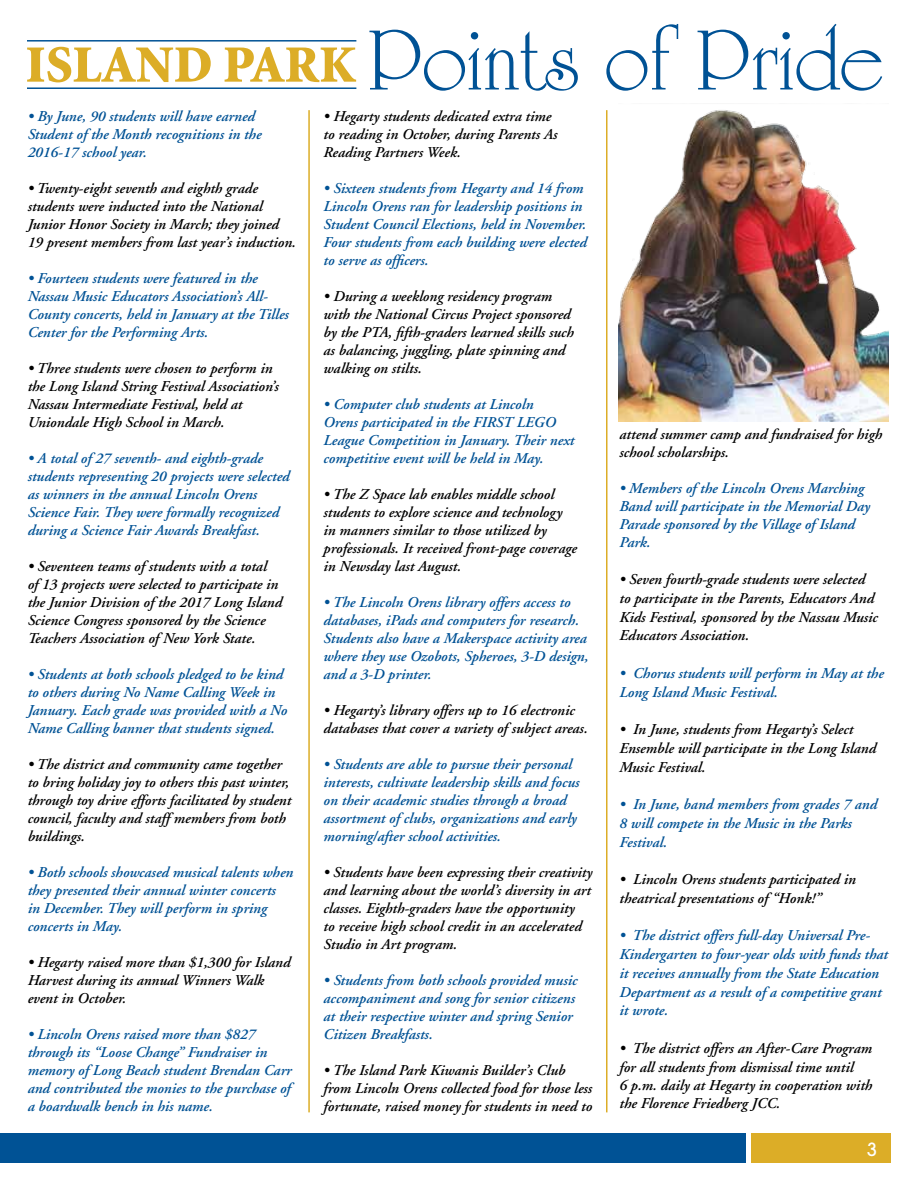
<style>
.page{position:relative;width:918px;height:1188px;background:#fff}
.page>*{position:absolute;margin:0;border:0;box-sizing:border-box;transform-origin:0 0}
.t1{font:91.65px "University Roman";color:#005295}
.t2{font:500 18px "Avant Garde";color:#fff}
.t3{font:italic 600 15px/18px "Adobe Garamond";color:#005295}
.t4{font:italic 600 15px/18px "Adobe Garamond";color:#000}
.s1{font-family:"Minion Std";font-weight:900;font-size:52.5px;color:#dcad27}
</style>
<div class="page">
<div style="left:752px;top:1134px;width:139px;height:29px;background:#dcad27"></div>
<div style="left:0;top:1134px;width:745px;height:29px;background:#005295"></div>
<hr style="left:27px;top:40px;width:329px;height:2px;background:#005295">
<hr style="left:27px;top:87px;width:329px;height:2px;background:#005295">
<img style="left:619px;top:110px;width:270px;height:311px">
<hr style="left:308px;top:110px;width:2px;height:1002px;background:#dcad27">
<hr style="left:606px;top:110px;width:2px;height:1002px;background:#dcad27">
<h1 class="t1" style="left:26px;top:7px;width:861px"><span class="s1">ISLAND PARK</span> Points of Pride</h1>
<p class="t3" style="left:27px;top:108px;width:235px">• By June, 90 students will have earned<br>Student of the Month recognitions in the<br>2016-17 school year.</p>
<p class="t4" style="left:27px;top:180px;width:270px">• Twenty-eight seventh and eighth grade students were inducted into the National Junior Honor Society in March; they joined 19 present members from last year’s induction.</p>
<p class="t3" style="left:27px;top:270px;width:263px">• Fourteen students were featured in the Nassau Music Educators Association’s All-County concerts, held in January at the Tilles Center for the Performing Arts.</p>
<p class="t4" style="left:27px;top:360px;width:253px">• Three students were chosen to perform in the Long Island String Festival Association’s Nassau Intermediate Festival, held at Uniondale High School in March.</p>
<p class="t3" style="left:27px;top:450px;width:264px">• A total of 27 seventh- and eighth-grade students representing 20 projects were selected as winners in the annual Lincoln Orens Science Fair. They were formally recognized during a Science Fair Awards Breakfast.</p>
<p class="t4" style="left:27px;top:558px;width:256px">• Seventeen teams of students with a total<br>of 13 projects were selected to participate in the Junior Division of the 2017 Long Island Science Congress sponsored by the Science Teachers Association of New York State.</p>
<p class="t3" style="left:27px;top:666px;width:261px">• Students at both schools pledged to be kind to others during No Name Calling Week in January. Each grade was provided with a No Name Calling banner that students signed.</p>
<p class="t4" style="left:27px;top:756px;width:265px">• The district and community came together to bring holiday joy to others this past winter, through toy drive efforts facilitated by student council, faculty and staff members from both buildings.</p>
<p class="t3" style="left:27px;top:864px;width:267px">• Both schools showcased musical talents when they presented their annual winter concerts<br>in December. They will perform in spring concerts in May.</p>
<p class="t4" style="left:27px;top:954px;width:264px">• Hegarty raised more than $1,300 for Island<br>Harvest during its annual Winners Walk event in October.</p>
<p class="t3" style="left:27px;top:1026px;width:266px">• Lincoln Orens raised more than $827 through its “Loose Change” Fundraiser in memory of Long Beach student Brendan Carr and contributed the monies to the purchase of a boardwalk bench in his name.</p>
<p class="t4" style="left:323px;top:108px;width:235px">• Hegarty students dedicated extra time to reading in October, during Parents As<br>Reading Partners Week.</p>
<p class="t3" style="left:323px;top:180px;width:265px">• Sixteen students from Hegarty and 14 from Lincoln Orens ran for leadership positions in Student Council Elections, held in November.<br>Four students from each building were elected to serve as officers.</p>
<p class="t4" style="left:323px;top:288px;width:252px">• During a weeklong residency program with the National Circus Project sponsored by the PTA, fifth-graders learned skills such as balancing, juggling, plate spinning and walking on stilts.</p>
<p class="t3" style="left:323px;top:396px;width:252px">• Computer club students at Lincoln<br>Orens participated in the FIRST LEGO League Competition in January. Their next competitive event will be held in May.</p>
<p class="t4" style="left:323px;top:486px;width:255px">• The Z Space lab enables middle school students to explore science and technology in manners similar to those utilized by professionals. It received front-page coverage in Newsday last August.</p>
<p class="t3" style="left:323px;top:594px;width:266px">• The Lincoln Orens library offers access to databases, iPads and computers for research.<br>Students also have a Makerspace activity area where they use Ozobots, Spheroes, 3-D design, and a 3-D printer.</p>
<p class="t4" style="left:323px;top:702px;width:266px">• Hegarty’s library offers up to 16 electronic databases that cover a variety of subject areas.</p>
<p class="t3" style="left:323px;top:756px;width:258px">• Students are able to pursue their personal interests, cultivate leadership skills and focus on their academic studies through a broad assortment of clubs, organizations and early morning/after school activities.</p>
<p class="t4" style="left:323px;top:864px;width:270px">• Students have been expressing their creativity and learning about the world’s diversity in art classes. Eighth-graders have the opportunity<br>to receive high school credit in an accelerated Studio in Art program.</p>
<p class="t3" style="left:323px;top:972px;width:255px">• Students from both schools provided music accompaniment and song for senior citizens at their respective winter and spring Senior Citizen Breakfasts.</p>
<p class="t4" style="left:323px;top:1062px;width:270px">• The Island Park Kiwanis Builder’s Club from Lincoln Orens collected food for those less fortunate, raised money for students in need to</p>
<p class="t4" style="left:619px;top:425px;width:264px">attend summer camp and fundraised for high school scholarships.</p>
<p class="t3" style="left:619px;top:479px;width:252px">• Members of the Lincoln Orens Marching<br>Band will participate in the Memorial Day<br>Parade sponsored by the Village of Island<br>Park.</p>
<p class="t4" style="left:619px;top:570px;width:260px;line-height:18.8px">• Seven fourth-grade students were selected to participate in the Parents, Educators And Kids Festival, sponsored by the Nassau Music Educators Association.</p>
<p class="t3" style="left:619px;top:664px;width:266px;line-height:18.8px">• Chorus students will perform in May at the<br>Long Island Music Festival.</p>
<p class="t4" style="left:619px;top:720px;width:258px;line-height:18.8px">• In June, students from Hegarty’s Select<br>Ensemble will participate in the Long Island<br>Music Festival.</p>
<p class="t3" style="left:619px;top:795px;width:259px;line-height:18.8px">• In June, band members from grades 7 and<br>8 will compete in the Music in the Parks<br>Festival.</p>
<p class="t4" style="left:619px;top:870px;width:238px;line-height:18.8px">• Lincoln Orens students participated in theatrical presentations of “Honk!”</p>
<p class="t3" style="left:619px;top:927px;width:270px;line-height:18.8px">• The district offers full-day Universal Pre-Kindergarten to four-year olds with funds that it receives annually from the State Education Department as a result of a competitive grant it wrote.</p>
<p class="t4" style="left:619px;top:1039px;width:254px">• The district offers an After-Care Program for all students from dismissal time until<br>6 p.m. daily at Hegarty in cooperation with the Florence Friedberg JCC.</p>
<p class="t2" style="left:867px;top:1138px;width:11px">3</p>
</div>
